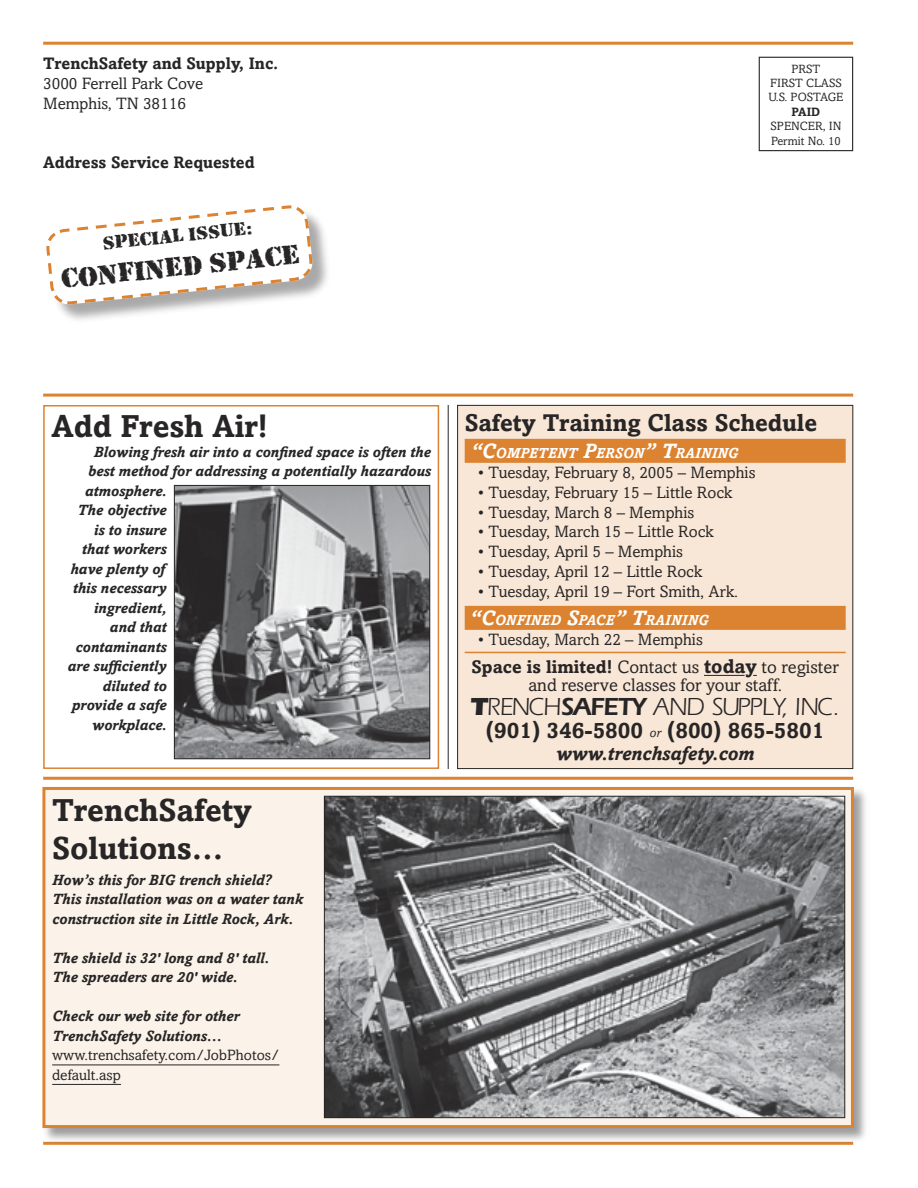
<style>
.page{position:relative;width:918px;height:1188px;background:#fff}
.page>*{position:absolute;margin:0;border:0;box-sizing:border-box;transform-origin:0 0}
.headlines{font:700 31.5px/37.8px "Amasis";color:#272525}
.t1{font:28.5px "Ink Pad";color:#272525}
.t2{font:25.5px "ITC Eras Std";letter-spacing:-.04em;color:#272525}
.t3{font:700 24px "Amasis";color:#272525}
.t4{font:700 22.5px "Amasis";color:#272525}
.t5{font:italic 700 19.5px "Amasis";color:#272525}
.t6{font:19.5px "Ink Pad";color:#272525}
.t7{font:18px/18px "Amasis";color:#272525;text-align:center}
.bulleted_list{font:16.5px "Amasis";color:#272525}
.t8{font:700 16.5px "Amasis";color:#272525}
.Cutlines{font:italic 700 15px/19.5px "Amasis";color:#272525}
.Cutlines-2{font:15px/19.5px "Amasis";color:#272525}
.t9{font:italic 700 14.7px "Amasis";color:#fff}
.t10{font:12px "Amasis";color:#272525}
.t11{font:700 12px "Amasis";color:#272525}
.s1{font-size:21px}
.s2{font-weight:700}
.s3{font-weight:700;font-size:19.5px}
.s4{font-weight:900}
.s5{font-weight:600}
.s6{font-weight:400;font-style:italic;font-size:13.5px}
</style>
<div class="page">
<hr style="left:43px;top:42px;width:810px;height:3px;background:#dc8332">
<div style="left:759px;top:57px;width:94px;height:94px;border:1px solid #272525"></div>
<hr style="left:43px;top:394px;width:810px;height:3px;background:#dc8332">
<hr style="left:43px;top:1142px;width:810px;height:3px;background:#dc8332">
<div style="left:43px;top:405px;width:396px;height:364px;border:2px solid #dc8332"></div>
<img style="left:176px;top:487px;width:252px;height:270px">
<div style="left:174px;top:485px;width:256px;height:274px;border:1px solid #272525"></div>
<div style="left:458px;top:405px;width:395px;height:364px;background:#f8e6d6"></div>
<div style="left:465px;top:439px;width:381px;height:24px;background:#dc8332"></div>
<div style="left:465px;top:606px;width:381px;height:24px;background:#dc8332"></div>
<hr style="left:465px;top:652px;width:381px;height:1px;background:#dc8332">
<hr style="left:704px;top:675px;width:53px;height:1px;background:#272525">
<svg style="left:743px;top:651px;width:17px;height:25px"></svg>
<div style="left:457px;top:405px;width:396px;height:364px;border:1px solid #272525"></div>
<div style="left:47px;top:206px;width:286px;height:119px;background:#272525;opacity:.4"></div>
<svg style="left:46px;top:205px;width:270px;height:103px"></svg>
<div style="left:40px;top:785px;width:830px;height:358px;background:#272525;opacity:.45"></div>
<div style="left:44px;top:788px;width:808px;height:339px;background:#fbf3ea"></div>
<hr style="left:52px;top:1065px;width:227px;height:1px;background:#272525">
<hr style="left:52px;top:1084px;width:69px;height:1px;background:#272525">
<div style="left:42px;top:787px;width:812px;height:341px;border:3px solid #dc8332"></div>
<img style="left:326px;top:798px;width:517px;height:318px">
<div style="left:324px;top:796px;width:521px;height:322px;border:1px solid #272525"></div>
<hr style="left:448px;top:405px;width:1px;height:364px;background:#272525">
<hr style="left:43px;top:777px;width:810px;height:3px;background:#dc8332">
<p class="t8" style="left:43px;top:54px;width:237px">TrenchSafety and Supply, Inc.</p>
<p class="bulleted_list" style="left:43px;top:74px;width:162px">3000 Ferrell Park Cove</p>
<p class="bulleted_list" style="left:43px;top:94px;width:144px">Memphis, TN 38116</p>
<p class="t8" style="left:43px;top:153px;width:213px">Address Service Requested</p>
<p class="t6" style="left:102px;top:232px;width:152px;rotate:-6deg">SPECIAL ISSUE:</p>
<p class="t1" style="left:59px;top:262px;width:241px;rotate:-6deg">CONFINED SPACE</p>
<p class="t10" style="left:792px;top:61px;width:30px">PRST</p>
<p class="t10" style="left:770px;top:76px;width:73px">FIRST CLASS</p>
<p class="t10" style="left:768px;top:90px;width:77px">U.S. POSTAGE</p>
<p class="t11" style="left:792px;top:104px;width:30px">PAID</p>
<p class="t10" style="left:771px;top:119px;width:72px">SPENCER, IN</p>
<p class="t10" style="left:771px;top:133px;width:71px">Permit No. 10</p>
<p class="headlines" style="left:51px;top:407px;width:218px">Add Fresh Air!</p>
<p class="Cutlines" style="left:94px;top:442px;width:339px">Blowing fresh air into a confined space is often the</p>
<p class="Cutlines" style="left:88px;top:461px;width:344px">best method for addressing a potentially hazardous</p>
<p class="Cutlines" style="left:85px;top:481px;width:83px">atmosphere.</p>
<p class="Cutlines" style="left:78px;top:500px;width:90px">The objective</p>
<p class="Cutlines" style="left:94px;top:520px;width:74px">is to insure</p>
<p class="Cutlines" style="left:82px;top:539px;width:86px">that workers</p>
<p class="Cutlines" style="left:70px;top:559px;width:96px">have plenty of</p>
<p class="Cutlines" style="left:73px;top:578px;width:95px">this necessary</p>
<p class="Cutlines" style="left:94px;top:598px;width:74px">ingredient,</p>
<p class="Cutlines" style="left:110px;top:617px;width:58px">and that</p>
<p class="Cutlines" style="left:76px;top:637px;width:92px">contaminants</p>
<p class="Cutlines" style="left:68px;top:656px;width:100px">are sufficiently</p>
<p class="Cutlines" style="left:102px;top:676px;width:66px">diluted to</p>
<p class="Cutlines" style="left:72px;top:695px;width:96px">provide a safe</p>
<p class="Cutlines" style="left:92px;top:715px;width:76px">workplace.</p>
<p class="headlines" style="left:52px;top:791px;width:201px">TrenchSafety<br>Solutions…</p>
<p class="Cutlines" style="left:52px;top:870px;width:252px">How’s this for BIG trench shield?<br>This installation was on a water tank construction site in Little Rock, Ark.</p>
<p class="Cutlines" style="left:52px;top:948px;width:219px">The shield is 32' long and 8' tall.<br>The spreaders are 20' wide.</p>
<p class="Cutlines" style="left:52px;top:1006px;width:189px">Check our web site for other<br>TrenchSafety Solutions…</p>
<p class="Cutlines-2" style="left:52px;top:1046px;width:229px">www.trenchsafety.com/JobPhotos/ default.asp</p>
<p class="t3" style="left:465px;top:408px;width:354px">Safety Training Class Schedule</p>
<p class="t9" style="left:470px;top:444px;width:269px"><span class="s1">“C</span>OMPETENT <span class="s1">P</span>ERSON<span class="s1">” T</span>RAINING</p>
<p class="bulleted_list" style="left:478px;top:463px;width:279px">• Tuesday, February 8, 2005 – Memphis</p>
<p class="bulleted_list" style="left:478px;top:483px;width:256px">• Tuesday, February 15 – Little Rock</p>
<p class="bulleted_list" style="left:478px;top:502px;width:218px">• Tuesday, March 8 – Memphis</p>
<p class="bulleted_list" style="left:478px;top:522px;width:237px">• Tuesday, March 15 – Little Rock</p>
<p class="bulleted_list" style="left:478px;top:542px;width:206px">• Tuesday, April 5 – Memphis</p>
<p class="bulleted_list" style="left:478px;top:562px;width:226px">• Tuesday, April 12 – Little Rock</p>
<p class="bulleted_list" style="left:478px;top:582px;width:261px">• Tuesday, April 19 – Fort Smith, Ark.</p>
<p class="t9" style="left:470px;top:612px;width:240px"><span class="s1">“C</span>ONFINED <span class="s1">S</span>PACE<span class="s1">” T</span>RAINING</p>
<p class="bulleted_list" style="left:478px;top:630px;width:226px">• Tuesday, March 22 – Memphis</p>
<p class="t7" style="left:472px;top:658px;width:369px"><span class="s2">Space is limited!</span> Contact us <span class="s3">today</span> to register and reserve classes for your staff.</p>
<p class="t2" style="left:471px;top:693px;width:370px"><span class="s4">T</span>RENCH<span class="s5">SAFETY</span> AND SUPPLY, INC.</p>
<p class="t4" style="left:486px;top:717px;width:340px">(901) 346-5800 <span class="s6">or</span> (800) 865-5801</p>
<p class="t5" style="left:556px;top:742px;width:199px">www.trenchsafety.com</p>
</div>
